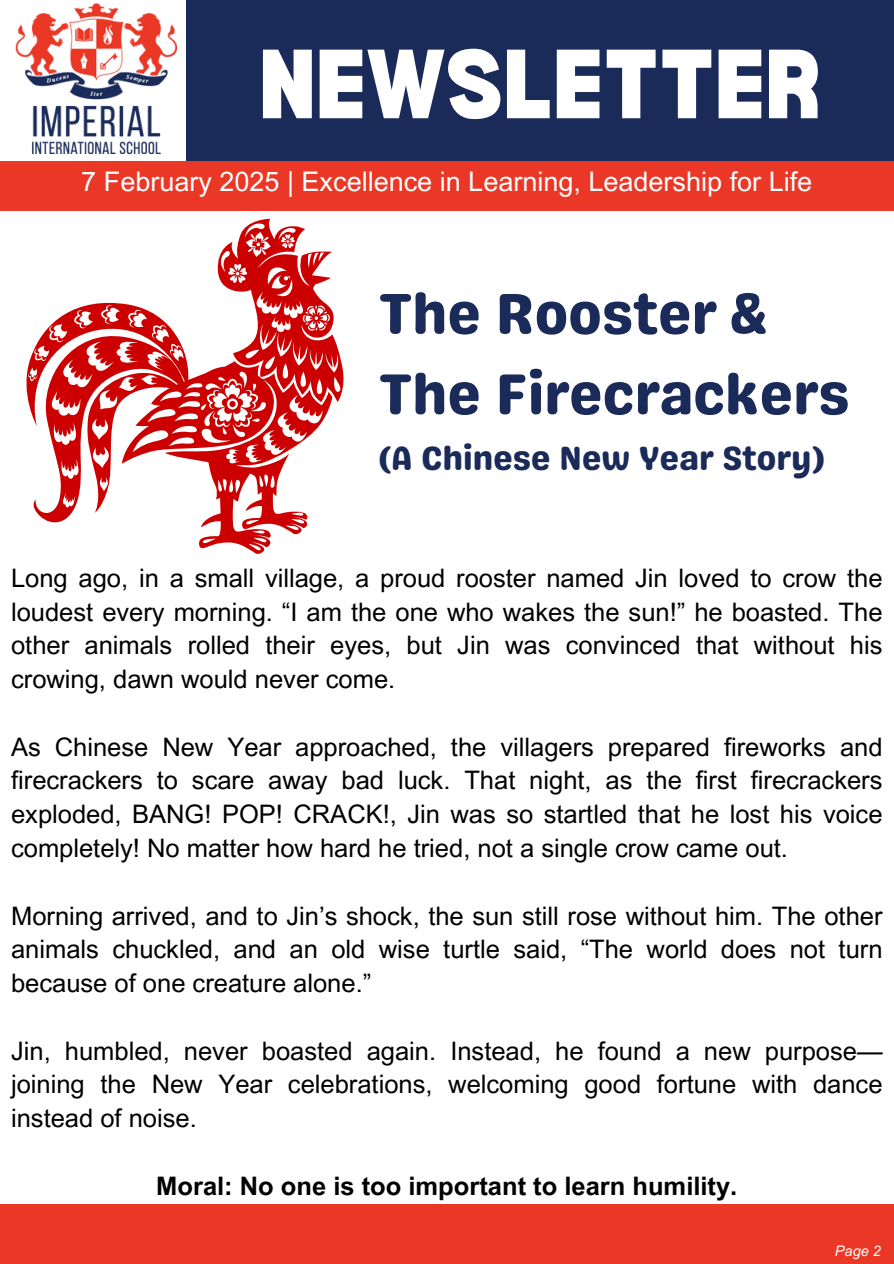
<style>
.page{position:relative;width:894px;height:1264px;background:#fff}
.page>*{position:absolute;margin:0;border:0;box-sizing:border-box;transform-origin:0 0}
.t1{font:900 semi-condensed 96px "Bernoru";color:#fff}
.t2{font:57.6px/80.4px "Genty Sans";color:#1a2b5a}
.t3{font:33.6px "Genty Sans";color:#1a2b5a}
.t4{font:27px "Arial MT Pro";color:#fff}
.t5{font:25.5px/33.8px "Arial MT Pro";color:#000;text-align:justify}
.t6{font:700 25.5px "Arial MT Pro";color:#000}
.t7{font:italic 14.55px "Arial MT Pro";color:#fff}
</style>
<div class="page">
<div style="left:186px;top:0;width:707px;height:163px;background:#1a2b5a"></div>
<div style="left:0;top:161px;width:893px;height:50px;background:#eb3725"></div>
<div style="left:0;top:1204px;width:893px;height:59px;background:#eb3725"></div>
<img style="left:16px;top:4px;width:161px;height:149px">
<svg style="left:26px;top:303px;width:304px;height:251px"></svg>
<svg style="left:216px;top:219px;width:128px;height:188px"></svg>
<h4 class="t1" style="left:259px;top:29px;width:563px">NEWSLETTER</h4>
<h1 class="t4" style="left:81px;top:171px;width:732px">7 February 2025 | Excellence in Learning, Leadership for Life</h1>
<h4 class="t2" style="left:378px;top:273px;width:472px">The Rooster &amp;<br>The Firecrackers</h4>
<h4 class="t3" style="left:378px;top:438px;width:447px">(A Chinese New Year Story)</h4>
<p class="t5" style="left:11px;top:564px;width:872px">Long ago, in a small village, a proud rooster named Jin loved to crow the loudest every morning. “I am the one who wakes the sun!” he boasted. The other animals rolled their eyes, but Jin was convinced that without his crowing, dawn would never come.</p>
<h2 class="t5" style="left:11px;top:733px;width:872px">As Chinese New Year approached, the villagers prepared fireworks and firecrackers to scare away bad luck. That night, as the first firecrackers exploded, BANG! POP! CRACK!, Jin was so startled that he lost his voice completely! No matter how hard he tried, not a single crow came out.</h2>
<h4 class="t5" style="left:11px;top:901px;width:872px">Morning arrived, and to Jin’s shock, the sun still rose without him. The other animals chuckled, and an old wise turtle said, “The world does not turn because of one creature alone.”</h4>
<h4 class="t5" style="left:11px;top:1036px;width:872px">Jin, humbled, never boasted again. Instead, he found a new purpose— joining the New Year celebrations, welcoming good fortune with dance instead of noise.</h4>
<h4 class="t6" style="left:156px;top:1176px;width:582px">Moral: No one is too important to learn humility.</h4>
<p class="t7" style="left:834px;top:1244px;width:48px">Page 2</p>
</div>
